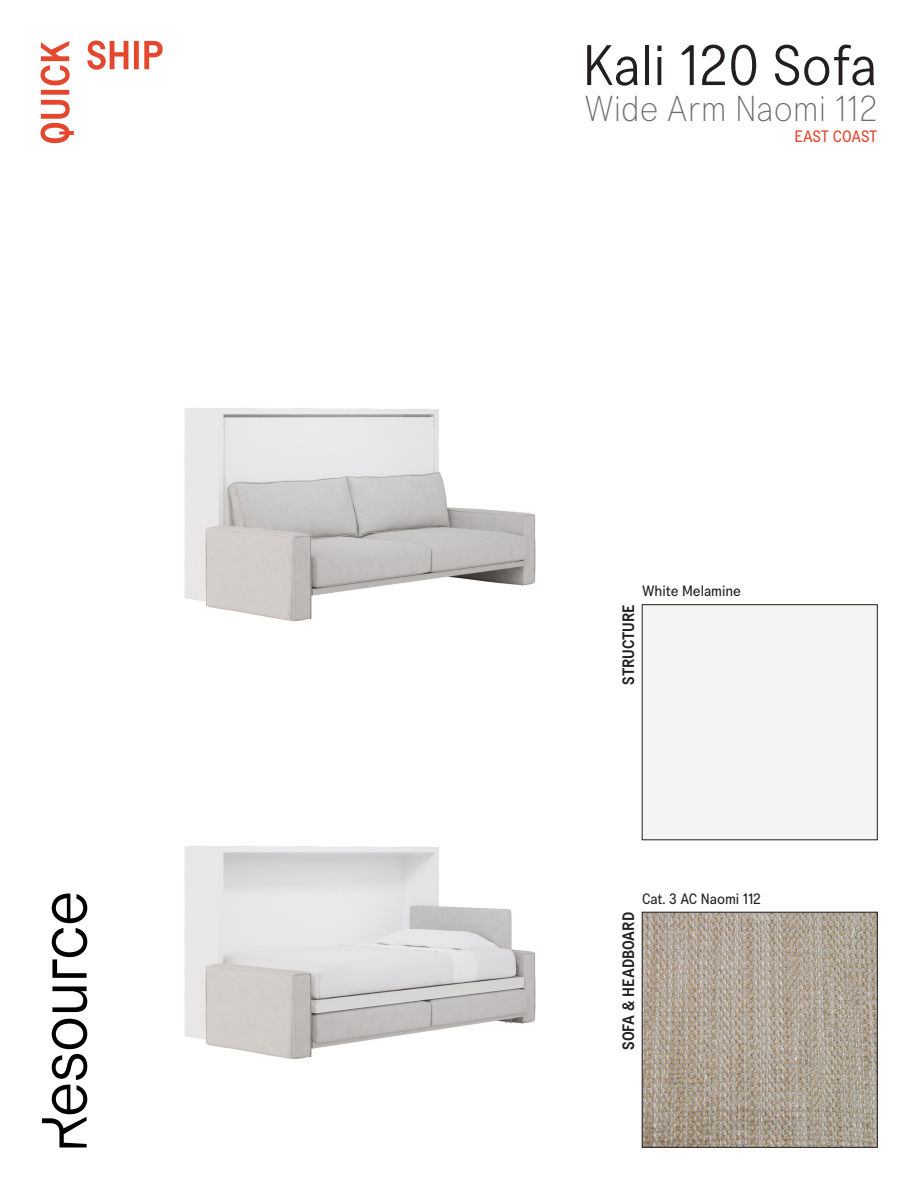
<style>
.page{position:relative;width:918px;height:1188px;background:#fff}
.page>*{position:absolute;margin:0;border:0;box-sizing:border-box;transform-origin:0 0}
.t1{font:300 57px "Transcript Pro";color:#231f20}
.Product_Description{font:200 36px "Transcript Pro";color:#6c6d70}
.Swatch_Name{font:500 16.5px "Transcript Pro";color:#231f20}
.Coast{font:16.5px "Transcript Pro";letter-spacing:-.01em;color:#e4462e}
.Swatch_Name-2{font:15px "Transcript Pro";color:#231f20}
</style>
<div class="page">
<svg style="left:52px;top:987px;width:35px;height:25px"></svg>
<svg style="left:52px;top:894px;width:35px;height:84px"></svg>
<svg style="left:42px;top:1019px;width:45px;height:129px"></svg>
<svg style="left:40px;top:41px;width:34px;height:102px"></svg>
<svg style="left:87px;top:40px;width:76px;height:30px"></svg>
<div style="left:642px;top:604px;width:236px;height:236px;border:1px solid #231f20"></div>
<img style="left:644px;top:914px;width:232px;height:232px">
<div style="left:642px;top:912px;width:236px;height:236px;border:1px solid #231f20"></div>
<img style="left:185px;top:408px;width:351px;height:652px">
<h1 class="t1" style="left:583px;top:31px;width:296px">Kali 120 Sofa</h1>
<p class="Product_Description" style="left:584px;top:87px;width:295px">Wide Arm Naomi 112</p>
<p class="Coast" style="left:794px;top:126px;width:85px">EAST COAST</p>
<p class="Swatch_Name" style="left:618px;top:685px;width:82px;rotate:-90deg">STRUCTURE</p>
<p class="Swatch_Name-2" style="left:642px;top:582px;width:101px">White Melamine</p>
<p class="Swatch_Name" style="left:618px;top:1050px;width:139px;rotate:-90deg">SOFA &amp; HEADBOARD</p>
<p class="Swatch_Name-2" style="left:642px;top:889px;width:120px">Cat. 3 AC Naomi 112</p>
</div>
